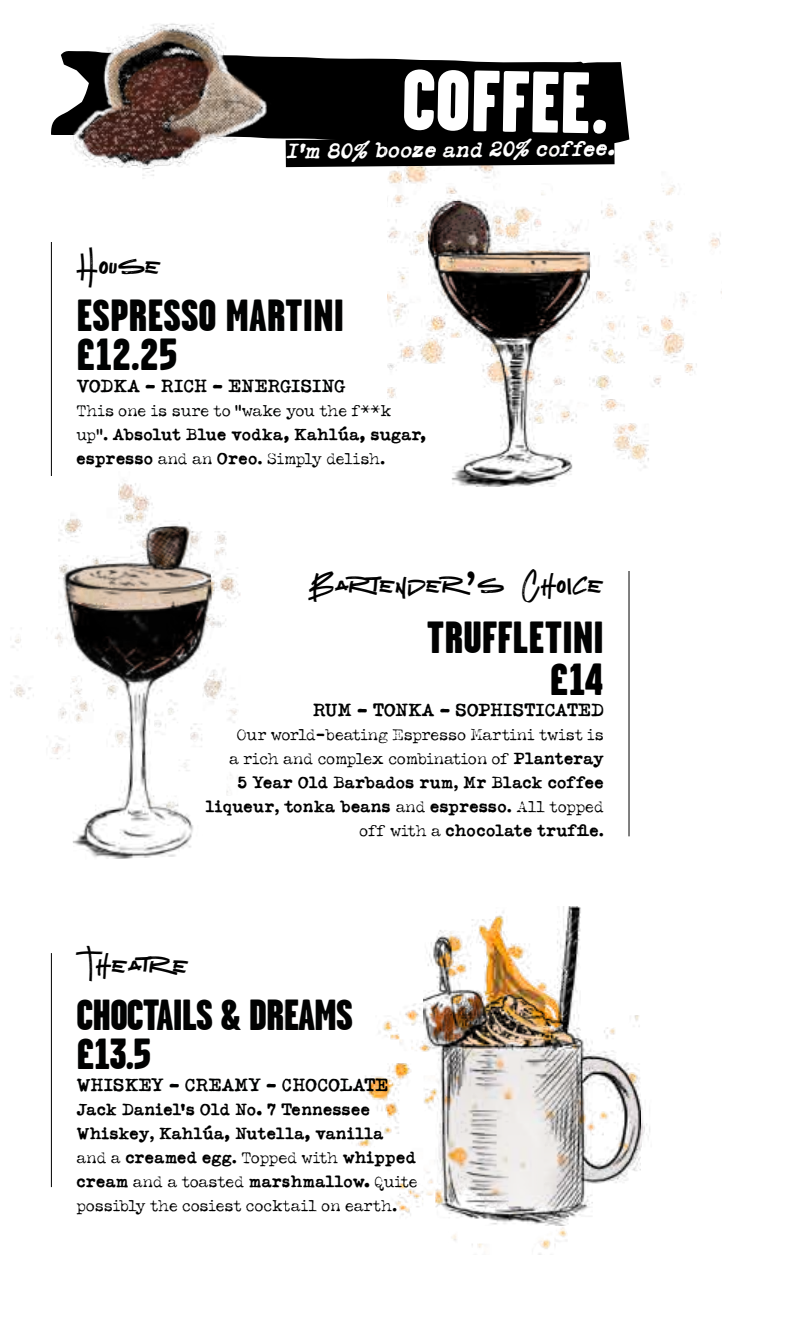
<style>
.page{position:relative;width:808px;height:1319px;background:#fff}
.page>*{position:absolute;margin:0;border:0;box-sizing:border-box;transform-origin:0 0}
.t1{font:900 86.7px "Garage Gothic";color:#fff}
.t2{font:900 45px/39px "Garage Gothic";color:#010202}
.t3{font:900 45px "Garage Gothic";color:#000}
.t4{font:900 43.5px/39px "Garage Gothic";letter-spacing:-.02em;color:#010202}
.t5{font:33px "Network Free Version";letter-spacing:.02em;color:#000}
.t6{font:italic 700 21px "Typeka";color:#fff}
.t7{font:700 18px "Typeka";letter-spacing:-.02em;color:#010202}
.t8{font:16.5px/24px "Typeka";color:#000;text-align:right}
.t9{font:700 16.5px/24px "Typeka";color:#000}
.t10{font:16.5px/24px "Typeka";color:#010202}
.s1{font-weight:700;color:#000}
.s2{font-family:"American Typewriter";font-weight:700}
.s3{font-weight:700}
.s4{font-weight:400}
</style>
<div class="page">
<svg style="left:307px;top:57px;width:321px;height:66px;background:#111"></svg>
<hr style="left:629px;top:571px;width:1px;height:265px;background:#000">
<hr style="left:51px;top:952px;width:1px;height:234px;background:#000">
<hr style="left:51px;top:242px;width:1px;height:234px;background:#000">
<div style="left:307px;top:123px;width:323px;height:44px;background:#000"></div>
<img style="left:353px;top:788px;width:297px;height:466px">
<img style="left:387px;top:150px;width:335px;height:337px">
<img style="left:10px;top:437px;width:231px;height:422px">
<img style="left:92px;top:56px;width:215px;height:123px">
<img style="left:51px;top:23px;width:223px;height:141px">
<h1 class="t1" style="left:403px;top:52px;width:208px;rotate:1deg">COFFEE.</h1>
<p class="t6" style="left:285px;top:139px;width:330px;rotate:-1deg">I’m 80% booze and 20% coffee.</p>
<h3 class="t5" style="left:77px;top:244px;width:86px">House</h3>
<h2 class="t2" style="left:77px;top:296px;width:269px">ESPRESSO MARTINI £12.25</h2>
<p class="t7" style="left:77px;top:374px;width:271px">VODKA - RICH - ENERGISING</p>
<p class="t10" style="left:77px;top:398px;width:351px">This one is sure to “wake you the f**k up”. <span class="s1">Absolut Blue vodka, Kahlúa, sugar, espresso</span> and an <span class="s1">Oreo</span>. Simply delish.</p>
<h3 class="t5" style="left:308px;top:562px;width:297px">Bartender<span class="s2">’</span>s Choice</h3>
<h2 class="t2" style="left:427px;top:617px;width:178px">TRUFFLETINI</h2>
<h2 class="t3" style="left:550px;top:654px;width:56px">£14</h2>
<p class="t7" style="left:313px;top:698px;width:293px">RUM - TONKA - SOPHISTICATED</p>
<p class="t8" style="left:206px;top:723px;width:400px">Our world-beating Espresso Martini twist is<br>a rich and complex combination of <span class="s3">Planteray<br>5 Year Old Barbados rum</span>, <span class="s3">Mr Black coffee liqueur</span>, <span class="s3">tonka beans</span> and <span class="s3">espresso</span>. All topped off with a <span class="s3">chocolate truffle</span>.</p>
<h3 class="t5" style="left:77px;top:943px;width:114px">Theatre</h3>
<h3 class="t4" style="left:77px;top:995px;width:278px">CHOCTAILS &amp; DREAMS £13.5</h3>
<p class="t7" style="left:77px;top:1072px;width:313px">WHISKEY - CREAMY - CHOCOLATE</p>
<p class="t9" style="left:77px;top:1096px;width:342px">Jack Daniel’s Old No. 7 Tennessee Whiskey<span class="s4">,</span> Kahlúa, Nutella, vanilla <span class="s4">and a</span> creamed egg<span class="s4">. Topped with</span> whipped cream <span class="s4">and a toasted</span> marshmallow. <span class="s4">Quite possibly the cosiest cocktail on earth.</span></p>
</div>
